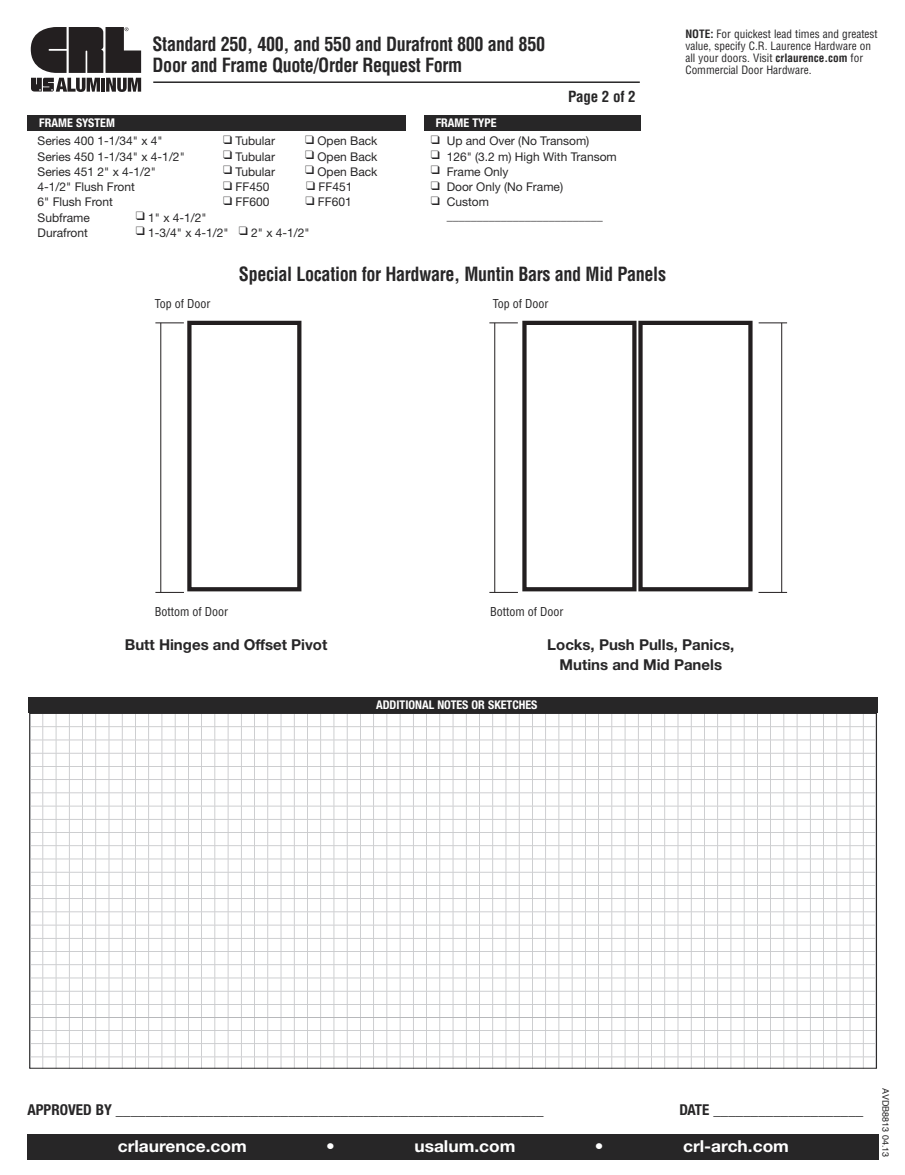
<style>
.page{position:relative;width:905px;height:1175px;background:#fff}
.page>*{position:absolute;margin:0;border:0;box-sizing:border-box;transform-origin:0 0}
.t1{font:700 condensed 19.05px/21px "Helvetica";letter-spacing:-.02em;color:#272627;scale:.95 1}
.t2{font:700 16.5px "Helvetica Neue";color:#fff;scale:1.05 1}
.t3{font:700 condensed 15px "Helvetica Neue";color:#272627}
.t4{font:700 15px/20px "Helvetica Neue";color:#272627;text-align:center}
.t5{font:700 condensed 15px "Helvetica";letter-spacing:-.015em;color:#272627}
.t6{font:12px/13.8px "Helvetica Neue";color:#272627}
.t7{font:700 condensed 12px "Helvetica Neue";color:#fff}
.t8{font:condensed 12px "Helvetica";color:#272627}
.t9{font:condensed 11.25px/12px "Helvetica";color:#272627}
.t10{font:9px "Helvetica";color:#272627}
.s1{font-weight:700}
</style>
<div class="page">
<svg style="left:30px;top:715px;width:846px;height:354px"></svg>
<div style="left:28px;top:115px;width:378px;height:16px;background:#272627"></div>
<div style="left:424px;top:115px;width:216px;height:16px;background:#272627"></div>
<hr style="left:153px;top:81px;width:486px;height:2px;background:#272627">
<svg style="left:31px;top:27px;width:110px;height:65px"></svg>
<div style="left:27px;top:1134px;width:851px;height:26px;background:#272627"></div>
<div style="left:28px;top:697px;width:849px;height:16px;background:#272627"></div>
<div style="left:638px;top:321px;width:114px;height:270px;border:4px solid #231f20"></div>
<div style="left:522px;top:321px;width:114px;height:270px;border:4px solid #231f20"></div>
<div style="left:187px;top:321px;width:114px;height:270px;border:4px solid #231f20"></div>
<svg style="left:155px;top:322px;width:29px;height:1px"></svg>
<svg style="left:155px;top:592px;width:29px;height:1px"></svg>
<hr style="left:160px;top:323px;width:1px;height:269px;background:#231f20">
<svg style="left:489px;top:322px;width:29px;height:1px"></svg>
<svg style="left:489px;top:592px;width:29px;height:1px"></svg>
<hr style="left:494px;top:323px;width:1px;height:269px;background:#231f20">
<svg style="left:758px;top:322px;width:29px;height:1px"></svg>
<svg style="left:758px;top:592px;width:29px;height:1px"></svg>
<hr style="left:781px;top:323px;width:1px;height:269px;background:#231f20">
<h1 class="t1" style="left:153px;top:35px;width:415px">Standard 250, 400, and 550 and Durafront 800 and 850<br>Door and Frame Quote/Order Request Form</h1>
<p class="t5" style="left:568px;top:90px;width:69px">Page 2 of 2</p>
<p class="t7" style="left:39px;top:118px;width:77px">FRAME SYSTEM</p>
<p class="t7" style="left:436px;top:118px;width:62px">FRAME TYPE</p>
<p class="t6" style="left:431px;top:135px;width:160px">❑ Up and Over (No Transom)</p>
<p class="t6" style="left:431px;top:151px;width:187px">❑ 126" (3.2 m) High With Transom</p>
<p class="t6" style="left:431px;top:166px;width:79px">❑ Frame Only</p>
<p class="t6" style="left:431px;top:181px;width:134px">❑ Door Only (No Frame)</p>
<p class="t6" style="left:447px;top:196px;width:157px;text-indent:-16px">❑ Custom __________________________</p>
<p class="t6" style="left:38px;top:135px;width:127px">Series 400 1-1/34" x 4"</p>
<p class="t6" style="left:223px;top:135px;width:53px">❑ Tubular</p>
<p class="t6" style="left:305px;top:135px;width:74px">❑ Open Back</p>
<p class="t6" style="left:38px;top:151px;width:149px">Series 450 1-1/34" x 4-1/2"</p>
<p class="t6" style="left:223px;top:151px;width:53px">❑ Tubular</p>
<p class="t6" style="left:305px;top:151px;width:74px">❑ Open Back</p>
<p class="t6" style="left:38px;top:166px;width:120px">Series 451 2" x 4-1/2"</p>
<p class="t6" style="left:223px;top:166px;width:53px">❑ Tubular</p>
<p class="t6" style="left:305px;top:166px;width:74px">❑ Open Back</p>
<p class="t6" style="left:38px;top:181px;width:99px">4-1/2" Flush Front</p>
<p class="t6" style="left:223px;top:181px;width:48px">❑ FF450</p>
<p class="t6" style="left:306px;top:181px;width:48px">❑ FF451</p>
<p class="t6" style="left:38px;top:196px;width:77px">6" Flush Front</p>
<p class="t6" style="left:223px;top:196px;width:48px">❑ FF600</p>
<p class="t6" style="left:305px;top:196px;width:48px">❑ FF601</p>
<p class="t6" style="left:38px;top:211px;width:54px">Subframe</p>
<p class="t6" style="left:136px;top:211px;width:72px">❑ 1" x 4-1/2"</p>
<p class="t6" style="left:38px;top:227px;width:52px">Durafront</p>
<p class="t6" style="left:136px;top:227px;width:175px">❑ 1-3/4" x 4-1/2" ❑ 2" x 4-1/2"</p>
<h1 class="t1" style="left:239px;top:265px;width:451px">Special Location for Hardware, Muntin Bars and Mid Panels</h1>
<p class="t8" style="left:155px;top:298px;width:57px">Top of Door</p>
<p class="t8" style="left:492px;top:298px;width:57px">Top of Door</p>
<p class="t9" style="left:685px;top:29px;width:194px"><span class="s1">NOTE:</span> For quickest lead times and greatest value, specify C.R. Laurence Hardware on all your doors. Visit <span class="s1">crlaurence.com</span> for Commercial Door Hardware.</p>
<p class="t8" style="left:155px;top:607px;width:75px">Bottom of Door</p>
<p class="t8" style="left:490px;top:607px;width:75px">Bottom of Door</p>
<p class="t4" style="left:125px;top:636px;width:204px">Butt Hinges and Offset Pivot</p>
<p class="t4" style="left:547px;top:636px;width:188px">Locks, Push Pulls, Panics,<br>Mutins and Mid Panels</p>
<p class="t7" style="left:376px;top:701px;width:163px">ADDITIONAL NOTES OR SKETCHES</p>
<p class="t3" style="left:28px;top:1104px;width:517px">APPROVED BY _________________________________________________________</p>
<p class="t3" style="left:679px;top:1104px;width:185px">DATE ____________________</p>
<h2 class="t2" style="left:118px;top:1140px;width:124px">crlaurence.com</h2>
<h2 class="t2" style="left:326px;top:1140px;width:10px">•</h2>
<h2 class="t2" style="left:414px;top:1140px;width:98px">usalum.com</h2>
<h2 class="t2" style="left:595px;top:1140px;width:10px">•</h2>
<h2 class="t2" style="left:683px;top:1140px;width:102px">crl-arch.com</h2>
<p class="t10" style="left:889px;top:1088px;width:71px;rotate:90deg">AVDB8813 04.13</p>
</div>
